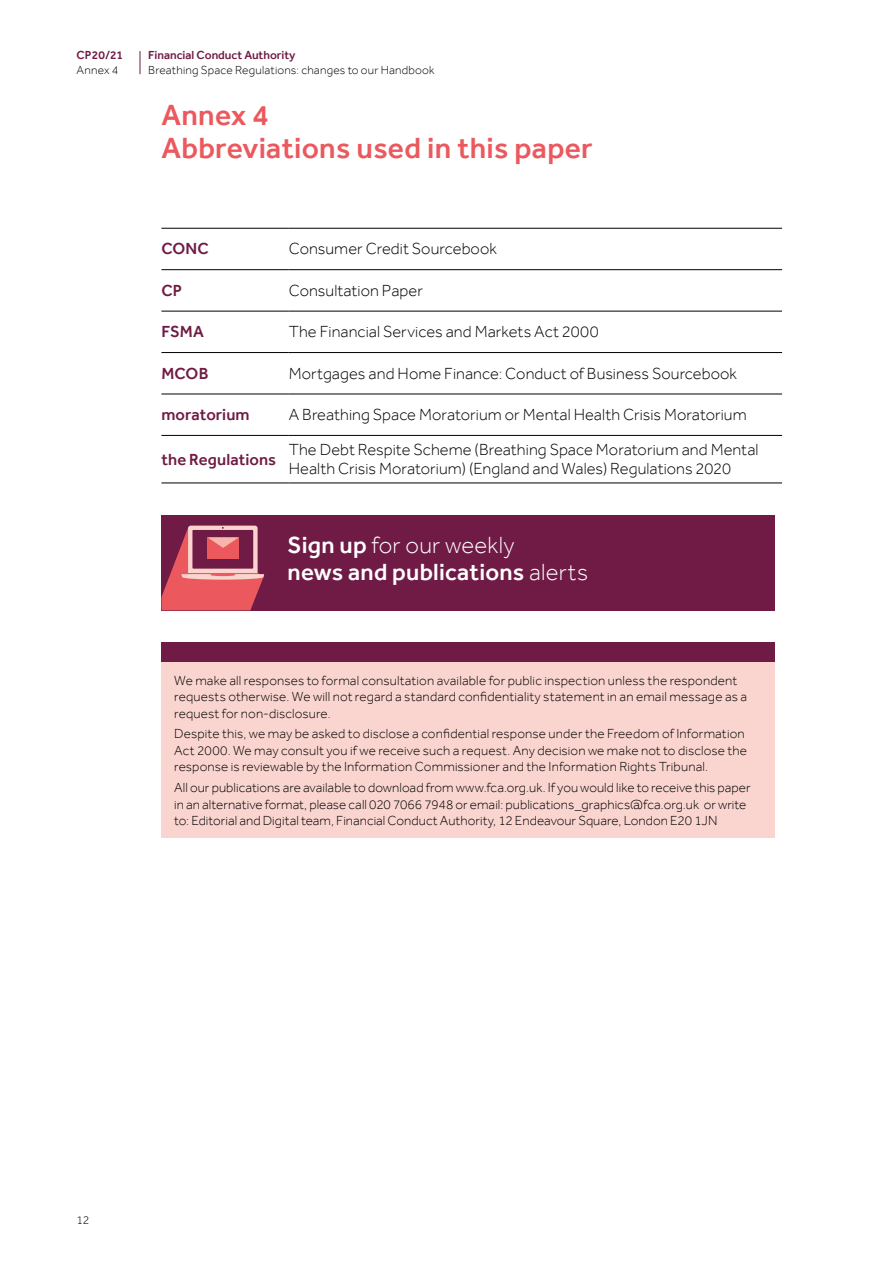
<style>
.page{position:relative;width:893px;height:1263px;background:#fff}
.page>*{position:absolute;margin:0;border:0;box-sizing:border-box;transform-origin:0 0}
.t1{font:500 30px/33px "Effra";letter-spacing:.01em;color:#eb595e}
.t2{font:500 24px/27px "Effra";letter-spacing:.01em;color:#fff}
.t3{font:300 16.5px/34.7px "Effra";letter-spacing:.005em;color:#000}
.t4{font:500 16.5px "Effra";letter-spacing:.005em;color:#701b45}
.t5{font:300 13.5px/16.5px "Effra";letter-spacing:.005em;color:#000}
.t6{font:300 12px "Effra";letter-spacing:.02em;color:#000}
.t7{font:500 12px "Effra";color:#701b45}
.s1{font-weight:300}
</style>
<div class="page">
<div style="left:161px;top:642px;width:613px;height:21px;background:#701b45"></div>
<div style="left:161px;top:663px;width:613px;height:175px;background:#fad5cf"></div>
<svg style="left:140px;top:51px;width:1px;height:23px"></svg>
<hr style="left:161px;top:483px;width:128px;height:1px;background:#000">
<hr style="left:289px;top:483px;width:493px;height:1px;background:#000">
<hr style="left:161px;top:435px;width:128px;height:1px;background:#000">
<hr style="left:289px;top:435px;width:493px;height:1px;background:#000">
<hr style="left:161px;top:394px;width:128px;height:1px;background:#000">
<hr style="left:289px;top:394px;width:493px;height:1px;background:#000">
<hr style="left:161px;top:352px;width:128px;height:1px;background:#000">
<hr style="left:289px;top:352px;width:493px;height:1px;background:#000">
<hr style="left:161px;top:311px;width:128px;height:1px;background:#000">
<hr style="left:289px;top:311px;width:493px;height:1px;background:#000">
<hr style="left:161px;top:269px;width:128px;height:1px;background:#000">
<hr style="left:289px;top:269px;width:493px;height:1px;background:#000">
<hr style="left:161px;top:228px;width:128px;height:1px;background:#000">
<hr style="left:289px;top:228px;width:493px;height:1px;background:#000">
<div style="left:161px;top:515px;width:614px;height:95px;background:#701b45"></div>
<svg style="left:161px;top:526px;width:103px;height:84px"></svg>
<p class="t7" style="left:77px;top:48px;width:48px">CP20/21</p>
<p class="t7" style="left:148px;top:48px;width:149px">Financial Conduct Authority</p>
<p class="t6" style="left:77px;top:63px;width:43px">Annex 4</p>
<p class="t6" style="left:148px;top:63px;width:288px">Breathing Space Regulations: changes to our Handbook</p>
<h1 class="t1" style="left:161px;top:98px;width:433px">Annex 4<br>Abbreviations used in this paper</h1>
<p class="t4" style="left:161px;top:239px;width:49px">CONC</p>
<p class="t3" style="left:289px;top:231px;width:210px">Consumer Credit Sourcebook</p>
<p class="t4" style="left:161px;top:281px;width:22px">CP</p>
<p class="t3" style="left:289px;top:273px;width:136px">Consultation Paper</p>
<p class="t4" style="left:161px;top:322px;width:44px">FSMA</p>
<p class="t3" style="left:289px;top:314px;width:311px">The Financial Services and Markets Act 2000</p>
<p class="t4" style="left:161px;top:363px;width:49px">MCOB</p>
<p class="t3" style="left:289px;top:356px;width:450px">Mortgages and Home Finance: Conduct of Business Sourcebook</p>
<p class="t4" style="left:161px;top:405px;width:90px">moratorium</p>
<p class="t3" style="left:289px;top:397px;width:471px">A Breathing Space Moratorium or Mental Health Crisis Moratorium<br>The Debt Respite Scheme (Breathing Space Moratorium and Mental</p>
<p class="t4" style="left:161px;top:449px;width:116px">the Regulations</p>
<p class="t3" style="left:289px;top:451px;width:444px">Health Crisis Moratorium) (England and Wales) Regulations 2020</p>
<h2 class="t2" style="left:288px;top:531px;width:302px">Sign up <span class="s1">for our weekly<br></span>news and publications <span class="s1">alerts</span></h2>
<p class="t5" style="left:174px;top:672px;width:574px">We make all responses to formal consultation available for public inspection unless the respondent requests otherwise. We will not regard a standard confidentiality statement in an email message as a request for non-disclosure.</p>
<p class="t5" style="left:174px;top:725px;width:574px">Despite this, we may be asked to disclose a confidential response under the Freedom of Information<br>Act 2000. We may consult you if we receive such a request. Any decision we make not to disclose the response is reviewable by the Information Commissioner and the Information Rights Tribunal.</p>
<p class="t5" style="left:174px;top:779px;width:578px">All our publications are available to download from www.fca.org.uk. If you would like to receive this paper in an alternative format, please call 020 7066 7948 or email: publications_graphics@fca.org.uk or write to: Editorial and Digital team, Financial Conduct Authority, 12 Endeavour Square, London E20 1JN</p>
<p class="t6" style="left:77px;top:1213px;width:14px">12</p>
</div>
